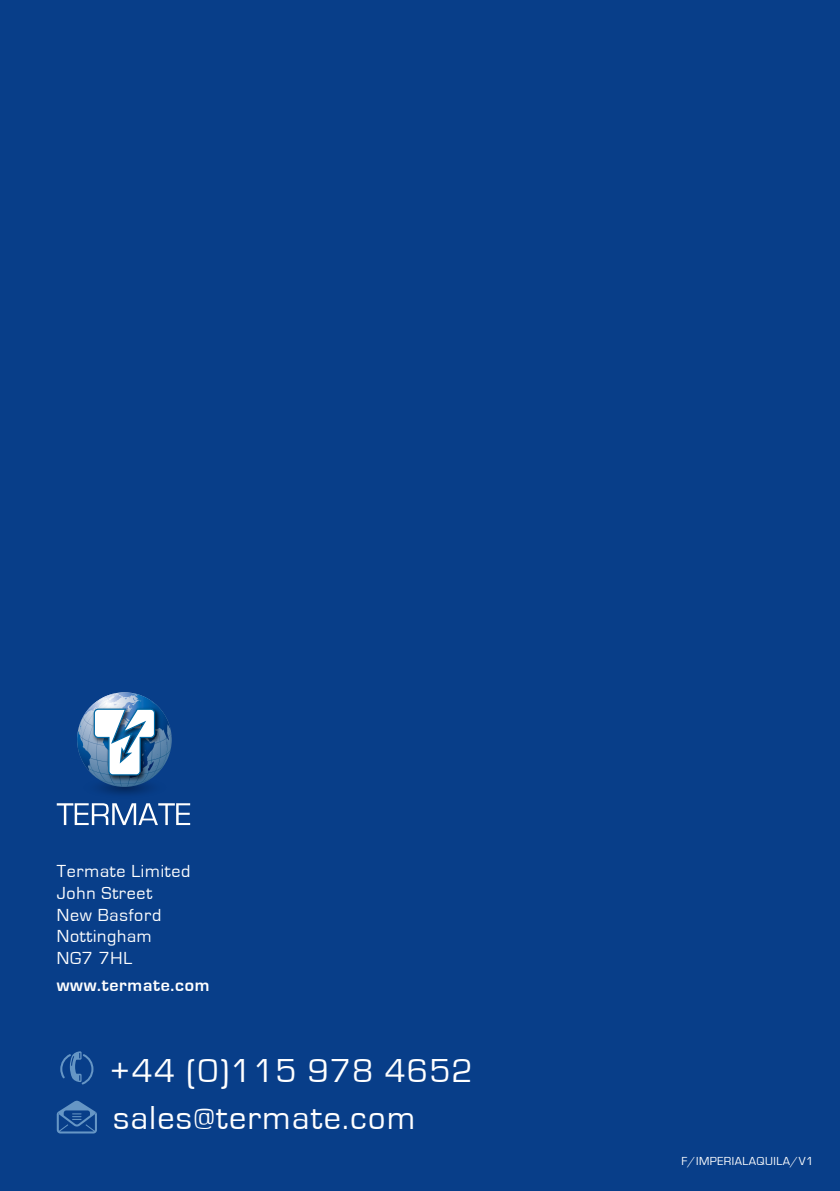
<style>
.page{position:relative;width:840px;height:1191px;background:#fff}
.page>*{position:absolute;margin:0;border:0;box-sizing:border-box;transform-origin:0 0}
.t1{font:34.2px "Eurostile";letter-spacing:.04em;color:#fff}
.t2{font:18px/21.6px "Eurostile";letter-spacing:.04em;color:#fff}
.t3{font:700 18px "Eurostile";letter-spacing:.04em;color:#fff}
.t4{font:12px "Eurostile";letter-spacing:.04em;color:#fff}
</style>
<div class="page">
<div style="left:0;top:0;width:839px;height:1191px;background:#083e89"></div>
<svg style="left:57px;top:692px;width:133px;height:133px"></svg>
<svg style="left:57px;top:1100px;width:40px;height:33px"></svg>
<svg style="left:60px;top:1051px;width:33px;height:33px"></svg>
<p class="t2" style="left:57px;top:861px;width:135px">Termate Limited<br>John Street<br>New Basford<br>Nottingham<br>NG7 7HL</p>
<p class="t3" style="left:57px;top:975px;width:154px">www.termate.com</p>
<p class="t1" style="left:109px;top:1052px;width:365px">+44 (0)115 978 4652</p>
<p class="t1" style="left:113px;top:1099px;width:303px">sales@termate.com</p>
<p class="t4" style="left:681px;top:1154px;width:133px">F/IMPERIALAQUILA/V1</p>
</div>
